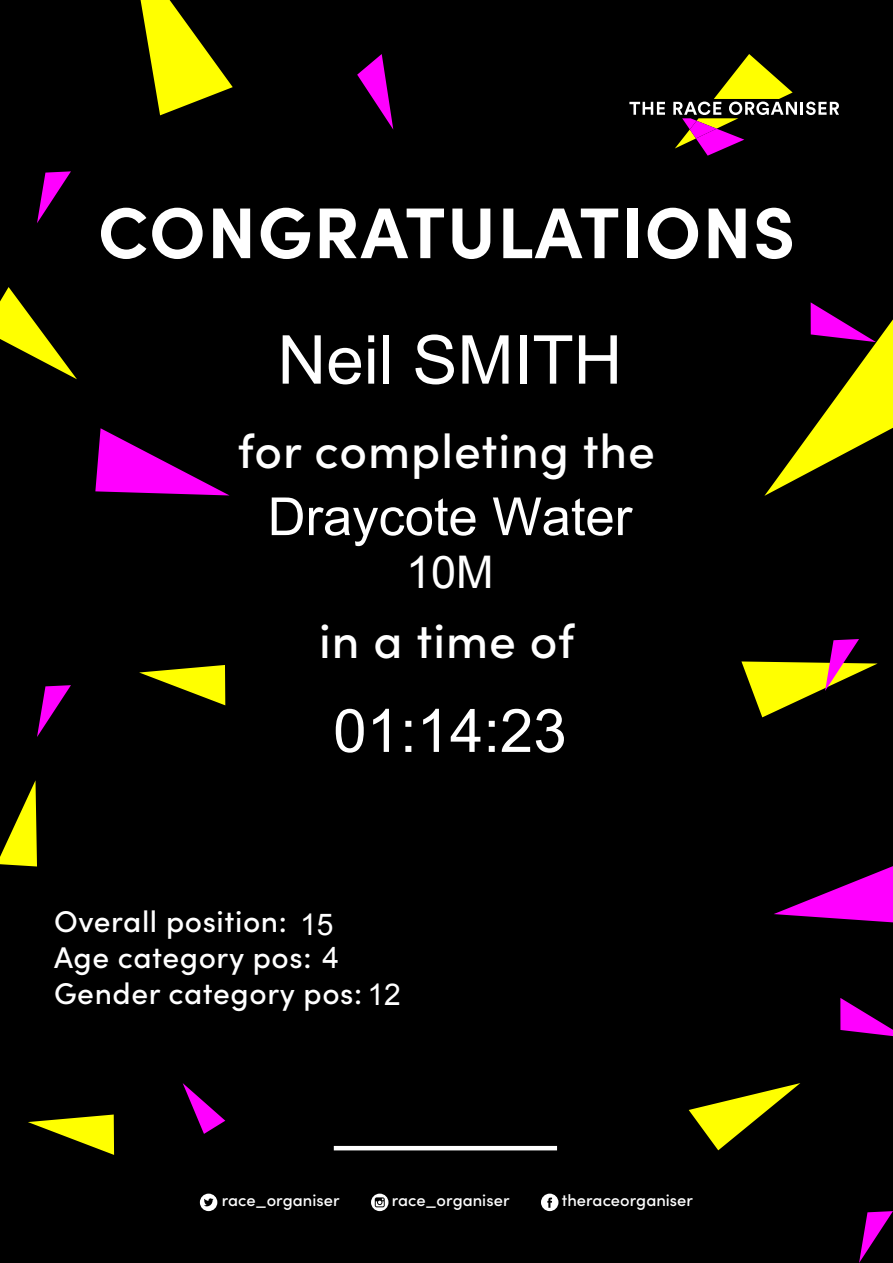
<style>
.page{position:relative;width:893px;height:1263px;background:#000}
.page>*{position:absolute;margin:0;border:0;box-sizing:border-box;transform-origin:0 0}
.t1{font:700 72px "Sofia Pro";letter-spacing:.02em;color:#fff}
.t2{font:67.5px "Arial";color:#fff}
.t3{font:60px "Arial";color:#fff}
.t4{font:52.5px "Arial";color:#fff}
.t5{font:500 48px "Sofia Pro";letter-spacing:.02em;color:#fff}
.t6{font:45px "Arial";color:#fff}
.t7{font:500 30px/36px "Sofia Pro";letter-spacing:.02em;color:#fff}
.t8{font:30px "Arial";color:#fff}
.t9{font:500 16.5px "Sofia Pro";color:#fff}
.s1{font-family:"Arial";font-weight:400}
</style>
<div class="page">
<svg style="left:629px;top:102px;width:36px;height:13px"></svg>
<svg style="left:673px;top:54px;width:166px;height:102px"></svg>
<hr style="left:334px;top:1146px;width:223px;height:4px;background:#fff">
<svg style="left:139px;top:665px;width:86px;height:40px"></svg>
<svg style="left:0;top:780px;width:37px;height:86px"></svg>
<svg style="left:28px;top:1114px;width:86px;height:41px"></svg>
<svg style="left:141px;top:0;width:92px;height:115px"></svg>
<svg style="left:689px;top:1083px;width:111px;height:67px"></svg>
<svg style="left:0;top:287px;width:77px;height:92px"></svg>
<svg style="left:774px;top:866px;width:119px;height:56px"></svg>
<svg style="left:95px;top:428px;width:134px;height:67px"></svg>
<svg style="left:764px;top:302px;width:129px;height:194px"></svg>
<svg style="left:840px;top:998px;width:53px;height:38px"></svg>
<svg style="left:37px;top:685px;width:34px;height:52px"></svg>
<svg style="left:741px;top:639px;width:137px;height:78px"></svg>
<svg style="left:37px;top:171px;width:34px;height:52px"></svg>
<svg style="left:859px;top:1211px;width:34px;height:52px"></svg>
<svg style="left:357px;top:54px;width:36px;height:75px"></svg>
<svg style="left:183px;top:1083px;width:42px;height:51px"></svg>
<svg style="left:541px;top:1193px;width:17px;height:18px"></svg>
<svg style="left:200px;top:1193px;width:17px;height:18px"></svg>
<svg style="left:371px;top:1193px;width:17px;height:18px"></svg>
<h1 class="t1" style="left:98px;top:177px;width:699px">CONGRATULATIONS</h1>
<h2 class="t2" style="left:277px;top:323px;width:346px">Neil SMITH</h2>
<h3 class="t5" style="left:238px;top:416px;width:419px">for completing the</h3>
<h3 class="t4" style="left:268px;top:488px;width:366px">Draycote Water</h3>
<h3 class="t6" style="left:406px;top:548px;width:89px">10M</h3>
<h3 class="t5" style="left:319px;top:605px;width:257px">in a time of</h3>
<h3 class="t3" style="left:333px;top:698px;width:235px">01:14:23</h3>
<p class="t7" style="left:54px;top:901px;width:348px">Overall position:<br>Age category pos: <span class="s1">4<br></span>Gender category pos: <span class="s1">12</span></p>
<p class="t8" style="left:300px;top:908px;width:35px">15</p>
<p class="t9" style="left:222px;top:1188px;width:119px">race_organiser</p>
<p class="t9" style="left:392px;top:1188px;width:119px">race_organiser</p>
<p class="t9" style="left:562px;top:1188px;width:133px">theraceorganiser</p>
</div>
